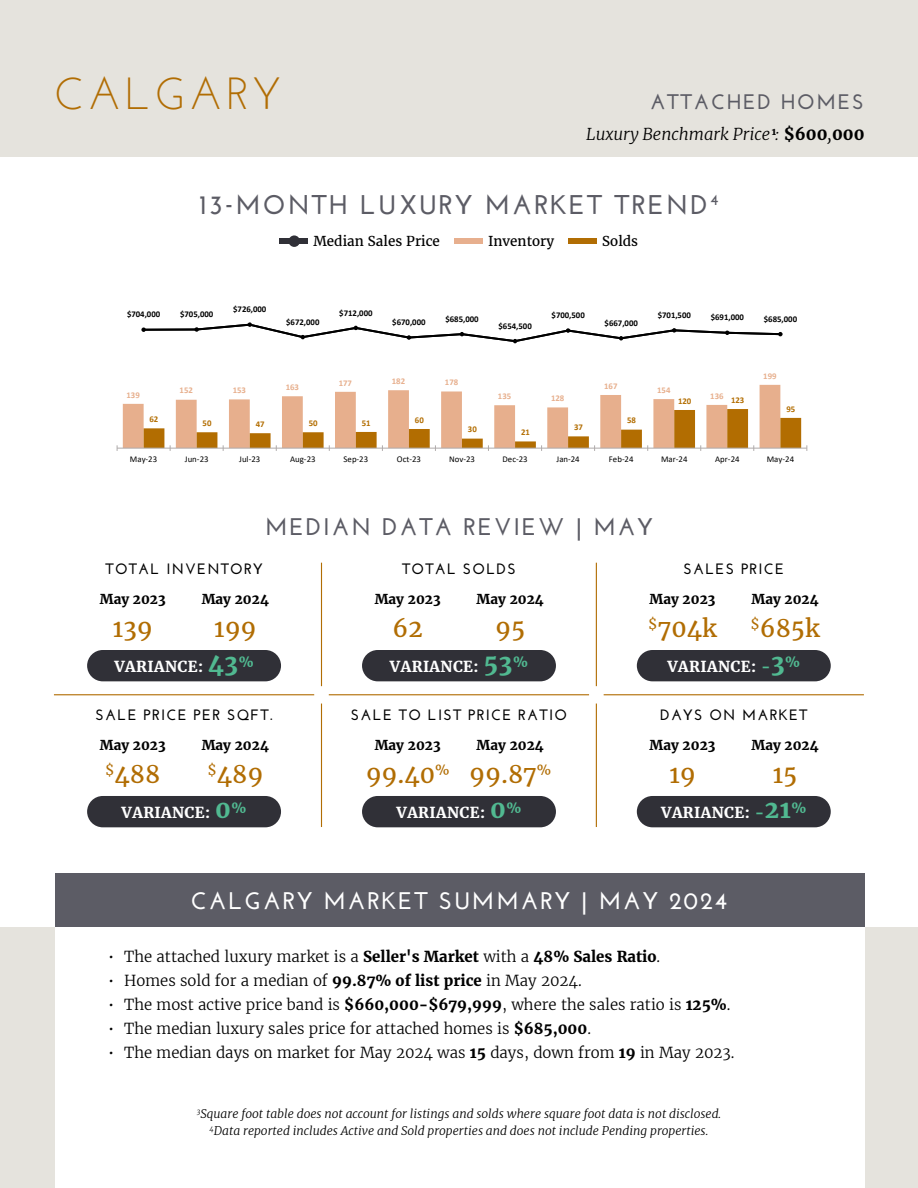
<style>
.page{position:relative;width:918px;height:1188px;background:#fff}
.page>*{position:absolute;margin:0;border:0;box-sizing:border-box;transform-origin:0 0}
.t1{font:45px "Josefin Sans";letter-spacing:.08em;color:#b16d03}
.t2{font:700 27px "Josefin Sans";letter-spacing:.08em;color:#5c5c65}
.t3{font:24px "Merriweather";color:#b16d03}
.t4{font:700 24px "Josefin Sans";letter-spacing:.08em;color:#fff}
.t5{font:700 24px "Josefin Sans";letter-spacing:.08em;color:#5c5c65}
.t6{font:700 21px "Josefin Sans";letter-spacing:.08em;color:#5c5c65}
.t7{font:italic 300 16.5px "Merriweather";color:#000}
.t8{font:300 15px "Merriweather";color:#000}
.t9{font:700 15px "Josefin Sans";letter-spacing:.08em;color:#000}
.t10{font:700 15px "Merriweather";letter-spacing:.025em;color:#fff}
.t11{font:700 13.5px "Merriweather";color:#000}
.t12{font:13.5px "Merriweather";color:#000}
.t13{font:italic 300 12px/16.5px "Merriweather";color:#000;text-align:center}
.t14{font:700 8.7px "Calibri";color:#000}
.t15{font:8.7px "Calibri";color:#000}
.t16{font:700 8.7px "Calibri";color:#e7af8d}
.t17{font:700 8.7px "Calibri";color:#b26d01}
.s1{font-weight:700;font-style:normal}
.s2{font-size:24px;color:#51b991}
.s3{color:#51b991}
.s4{font-weight:700}
</style>
<div class="page">
<div style="left:0;top:0;width:918px;height:158px;background:#e5e3dd"></div>
<div style="left:0;top:927px;width:918px;height:261px;background:#e5e3dd"></div>
<div style="left:55px;top:925px;width:810px;height:263px;background:#fff"></div>
<div style="left:55px;top:873px;width:810px;height:54px;background:#5c5c65"></div>
<hr style="left:117px;top:448px;width:690px;height:1px;background:#afabab">
<svg style="left:117px;top:385px;width:684px;height:66px"></svg>
<svg style="left:141px;top:322px;width:642px;height:21px"></svg>
<hr style="left:54px;top:694px;width:260px;height:1px;background:#b16d03">
<hr style="left:321px;top:563px;width:1px;height:123px;background:#b16d03">
<hr style="left:321px;top:704px;width:1px;height:123px;background:#b16d03">
<hr style="left:596px;top:563px;width:1px;height:123px;background:#b16d03">
<hr style="left:596px;top:704px;width:1px;height:123px;background:#b16d03">
<hr style="left:329px;top:694px;width:260px;height:1px;background:#b16d03">
<hr style="left:604px;top:694px;width:260px;height:1px;background:#b16d03">
<div style="left:87px;top:650px;width:194px;height:31px;background:#303037;border-radius:16px"></div>
<div style="left:362px;top:650px;width:194px;height:31px;background:#303037;border-radius:16px"></div>
<div style="left:637px;top:650px;width:194px;height:31px;background:#303037;border-radius:16px"></div>
<div style="left:637px;top:796px;width:194px;height:31px;background:#303037;border-radius:16px"></div>
<div style="left:362px;top:796px;width:194px;height:31px;background:#303037;border-radius:16px"></div>
<div style="left:87px;top:796px;width:194px;height:31px;background:#303037;border-radius:16px"></div>
<div style="left:569px;top:238px;width:28px;height:6px;background:#b16d03"></div>
<div style="left:280px;top:238px;width:28px;height:6px;background:#303037"></div>
<div style="left:289px;top:235px;width:11px;height:12px;background:#303037;border-radius:50%"></div>
<div style="left:454px;top:238px;width:29px;height:6px;background:#e7af8e"></div>
<h1 class="t1" style="left:54px;top:65px;width:229px">CALGARY</h1>
<h3 class="t6" style="left:650px;top:89px;width:215px">ATTACHED HOMES</h3>
<p class="t7" style="left:586px;top:122px;width:280px">Luxury Benchmark Price <sup>1</sup>: <span class="s1">$600</span>,<span class="s1">000</span></p>
<h2 class="t2" style="left:200px;top:188px;width:520px">13-MONTH LUXURY MARKET TREND<sup>4</sup></h2>
<p class="t12" style="left:314px;top:233px;width:128px">Median Sales Price</p>
<p class="t12" style="left:488px;top:233px;width:68px">Inventory</p>
<p class="t12" style="left:602px;top:233px;width:37px">Solds</p>
<p class="t14" style="left:127px;top:308px;width:35px">$704,000</p>
<p class="t14" style="left:180px;top:308px;width:35px">$705,000</p>
<p class="t14" style="left:233px;top:303px;width:35px">$726,000</p>
<p class="t14" style="left:286px;top:316px;width:35px">$672,000</p>
<p class="t14" style="left:339px;top:307px;width:35px">$712,000</p>
<p class="t14" style="left:392px;top:316px;width:35px">$670,000</p>
<p class="t14" style="left:445px;top:313px;width:35px">$685,000</p>
<p class="t14" style="left:498px;top:320px;width:35px">$654,500</p>
<p class="t14" style="left:552px;top:309px;width:35px">$700,500</p>
<p class="t14" style="left:605px;top:317px;width:35px">$667,000</p>
<p class="t14" style="left:658px;top:309px;width:35px">$701,500</p>
<p class="t14" style="left:711px;top:311px;width:35px">$691,000</p>
<p class="t14" style="left:764px;top:313px;width:35px">$685,000</p>
<p class="t16" style="left:127px;top:389px;width:15px">139</p>
<p class="t16" style="left:180px;top:384px;width:15px">152</p>
<p class="t16" style="left:233px;top:384px;width:15px">153</p>
<p class="t16" style="left:286px;top:381px;width:15px">163</p>
<p class="t16" style="left:339px;top:376px;width:15px">177</p>
<p class="t16" style="left:392px;top:375px;width:15px">182</p>
<p class="t16" style="left:445px;top:376px;width:15px">178</p>
<p class="t16" style="left:498px;top:390px;width:15px">135</p>
<p class="t16" style="left:551px;top:392px;width:15px">128</p>
<p class="t16" style="left:604px;top:380px;width:15px">167</p>
<p class="t16" style="left:657px;top:384px;width:15px">154</p>
<p class="t16" style="left:710px;top:390px;width:15px">136</p>
<p class="t17" style="left:678px;top:395px;width:15px">120</p>
<p class="t17" style="left:731px;top:394px;width:15px">123</p>
<p class="t16" style="left:763px;top:369px;width:15px">199</p>
<p class="t17" style="left:786px;top:403px;width:10px">95</p>
<p class="t17" style="left:150px;top:413px;width:10px">62</p>
<p class="t17" style="left:203px;top:417px;width:10px">50</p>
<p class="t17" style="left:256px;top:418px;width:10px">47</p>
<p class="t17" style="left:309px;top:417px;width:10px">50</p>
<p class="t17" style="left:362px;top:417px;width:10px">51</p>
<p class="t17" style="left:415px;top:414px;width:10px">60</p>
<p class="t17" style="left:468px;top:423px;width:10px">30</p>
<p class="t17" style="left:521px;top:426px;width:10px">21</p>
<p class="t17" style="left:574px;top:421px;width:10px">37</p>
<p class="t17" style="left:627px;top:414px;width:10px">58</p>
<p class="t15" style="left:130px;top:453px;width:29px">May-23</p>
<p class="t15" style="left:185px;top:453px;width:25px">Jun-23</p>
<p class="t15" style="left:239px;top:453px;width:23px">Jul-23</p>
<p class="t15" style="left:290px;top:453px;width:27px">Aug-23</p>
<p class="t15" style="left:344px;top:453px;width:26px">Sep-23</p>
<p class="t15" style="left:397px;top:453px;width:26px">Oct-23</p>
<p class="t15" style="left:449px;top:453px;width:27px">Nov-23</p>
<p class="t15" style="left:503px;top:453px;width:27px">Dec-23</p>
<p class="t15" style="left:557px;top:453px;width:25px">Jan-24</p>
<p class="t15" style="left:609px;top:453px;width:26px">Feb-24</p>
<p class="t15" style="left:661px;top:453px;width:28px">Mar-24</p>
<p class="t15" style="left:715px;top:453px;width:26px">Apr-24</p>
<p class="t15" style="left:767px;top:453px;width:29px">May-24</p>
<h3 class="t5" style="left:265px;top:512px;width:389px">MEDIAN DATA REVIEW | MAY</h3>
<p class="t9" style="left:106px;top:560px;width:159px">TOTAL INVENTORY</p>
<p class="t9" style="left:402px;top:560px;width:115px">TOTAL SOLDS</p>
<p class="t9" style="left:683px;top:560px;width:102px">SALES PRICE</p>
<p class="t11" style="left:100px;top:590px;width:67px">May 2023</p>
<p class="t11" style="left:202px;top:590px;width:69px">May 2024</p>
<p class="t11" style="left:375px;top:590px;width:67px">May 2023</p>
<p class="t11" style="left:477px;top:590px;width:69px">May 2024</p>
<p class="t11" style="left:650px;top:590px;width:67px">May 2023</p>
<p class="t11" style="left:751px;top:590px;width:69px">May 2024</p>
<h3 class="t3" style="left:113px;top:613px;width:41px">139</h3>
<h3 class="t3" style="left:214px;top:613px;width:44px">199</h3>
<h3 class="t3" style="left:393px;top:613px;width:32px">62</h3>
<h3 class="t3" style="left:495px;top:613px;width:32px">95</h3>
<h3 class="t3" style="left:648px;top:613px;width:70px"><sup>$</sup>704k</h3>
<h3 class="t3" style="left:751px;top:613px;width:71px"><sup>$</sup>685k</h3>
<p class="t10" style="left:114px;top:657px;width:141px">VARIANCE: <span class="s2">43</span><sup>%</sup></p>
<p class="t10" style="left:390px;top:657px;width:140px">VARIANCE: <span class="s2">53</span><sup>%</sup></p>
<p class="t10" style="left:668px;top:657px;width:134px">VARIANCE: <span class="s3">-</span><span class="s2">3</span><sup>%</sup></p>
<p class="t9" style="left:96px;top:706px;width:178px">SALE PRICE PER SQFT.</p>
<p class="t9" style="left:351px;top:706px;width:218px">SALE TO LIST PRICE RATIO</p>
<p class="t9" style="left:660px;top:706px;width:149px">DAYS ON MARKET</p>
<p class="t11" style="left:100px;top:736px;width:67px">May 2023</p>
<p class="t11" style="left:202px;top:736px;width:69px">May 2024</p>
<p class="t11" style="left:375px;top:736px;width:67px">May 2023</p>
<p class="t11" style="left:477px;top:736px;width:69px">May 2024</p>
<p class="t11" style="left:650px;top:736px;width:67px">May 2023</p>
<p class="t11" style="left:751px;top:736px;width:69px">May 2024</p>
<h3 class="t3" style="left:105px;top:759px;width:57px"><sup>$</sup>488</h3>
<h3 class="t3" style="left:207px;top:759px;width:57px"><sup>$</sup>489</h3>
<p class="t10" style="left:122px;top:803px;width:126px">VARIANCE: <span class="s2">0</span><sup>%</sup></p>
<h3 class="t3" style="left:366px;top:759px;width:187px">99.40<sup>%</sup> 99.87<sup>%</sup></h3>
<p class="t10" style="left:397px;top:803px;width:126px">VARIANCE: <span class="s2">0</span><sup>%</sup></p>
<h3 class="t3" style="left:669px;top:759px;width:28px">19</h3>
<h3 class="t3" style="left:773px;top:759px;width:26px">15</h3>
<p class="t10" style="left:661px;top:803px;width:147px">VARIANCE: <span class="s3">-</span><span class="s2">21</span><sup>%</sup></p>
<h3 class="t4" style="left:191px;top:887px;width:538px">CALGARY MARKET SUMMARY | MAY 2024</h3>
<p class="t8" style="left:108px;top:947px;width:554px">• The attached luxury market is a <span class="s4">Seller's Market</span> with a <span class="s4">48% Sales Ratio</span>.</p>
<p class="t8" style="left:108px;top:971px;width:475px">• Homes sold for a median of <span class="s4">99.87% of list price</span> in May 2024.</p>
<p class="t8" style="left:108px;top:995px;width:624px">• The most active price band is <span class="s4">$660,000-$679,999</span>, where the sales ratio is <span class="s4">125%</span>.</p>
<p class="t8" style="left:108px;top:1019px;width:485px">• The median luxury sales price for attached homes is <span class="s4">$685,000</span>.</p>
<p class="t8" style="left:108px;top:1043px;width:628px">• The median days on market for May 2024 was <span class="s4">15</span> days, down from <span class="s4">19</span> in May 2023.</p>
<p class="t13" style="left:197px;top:1105px;width:526px"><sup>3</sup>Square foot table does not account for listings and solds where square foot data is not disclosed.<br><sup>4</sup>Data reported includes Active and Sold properties and does not include Pending properties.</p>
</div>
